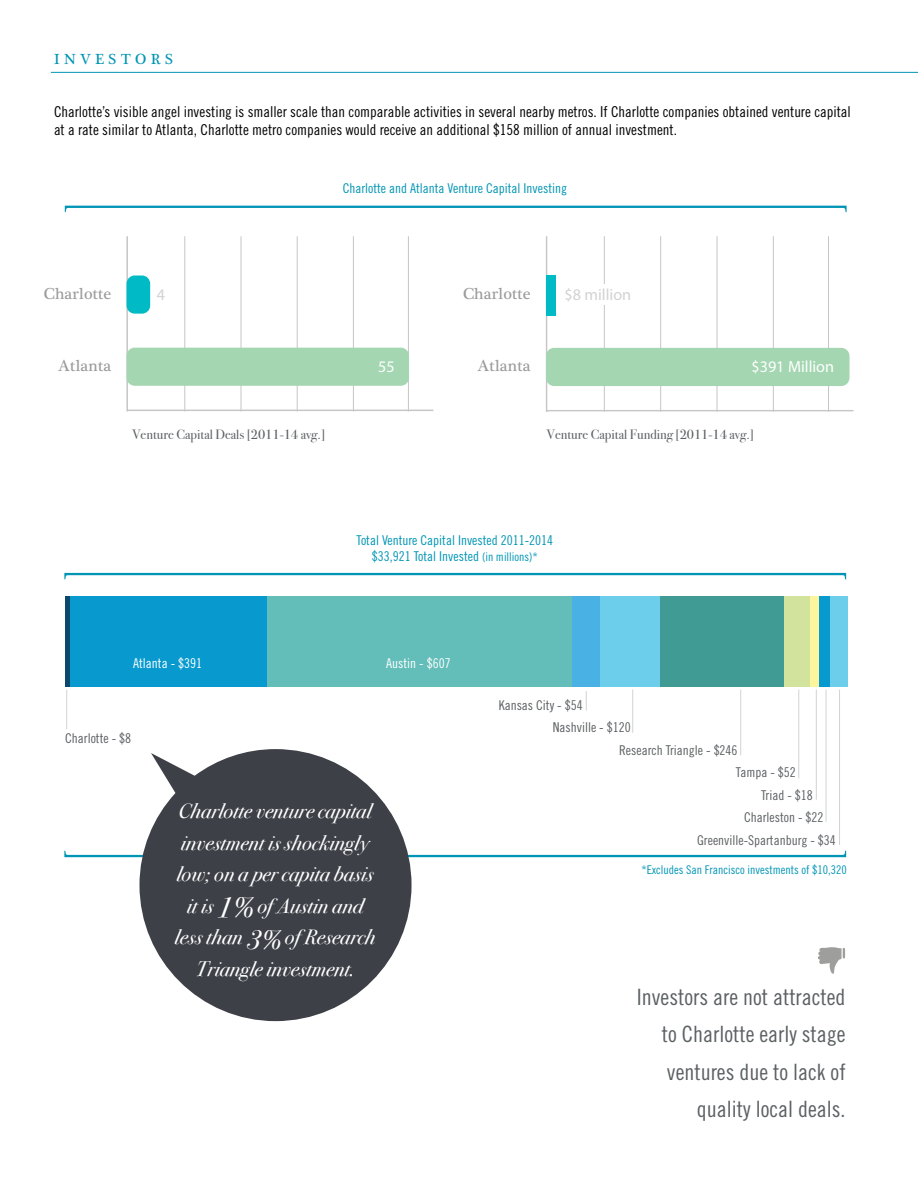
<style>
.page{position:relative;width:918px;height:1188px;background:#fff}
.page>*{position:absolute;margin:0;border:0;box-sizing:border-box;transform-origin:0 0}
.t1{font:22.5px/37.5px "Trade Gothic Cond Eighteen";color:#5b6062;text-align:right}
.t2{font:italic 21px/31.5px "Bodoni Svty Two ITCTT";color:#fff;text-align:center}
.t3{font:16.2px "Plantagenet Cherokee";color:#9c9b9b}
.t4{font:16.2px "Myriad Pro";color:#fff}
.t5{font:16.2px "Myriad Pro";color:#d2d2d2}
.t6{font:15px/18px "Trade Gothic Cond Eighteen";color:#000}
.t7{font:15px "Plantagenet Cherokee";letter-spacing:.3em;color:#0095b4}
.t8{font:13.5px "Trade Gothic Cond Eighteen";color:#5b6062}
.t9{font:13.5px/16.2px "Trade Gothic Cond Eighteen";color:#0095b4;text-align:center}
.t10{font:13.5px "Bodoni Svty Two ITCTT";color:#5b6062}
.t11{font:13.5px "Trade Gothic Cond Eighteen";color:#fff}
.t12{font:12px "Trade Gothic Cond Eighteen";color:#0095b4}
.s1{font-size:12px}
.s2{font-size:28.5px}
.s3{font-size:27px}
</style>
<div class="page">
<div style="left:830px;top:596px;width:17px;height:91px;background:#6dceec"></div>
<div style="left:819px;top:596px;width:11px;height:91px;background:#089acf"></div>
<div style="left:810px;top:596px;width:9px;height:91px;background:#fdf59d"></div>
<div style="left:784px;top:596px;width:26px;height:91px;background:#d1e39d"></div>
<div style="left:660px;top:596px;width:124px;height:91px;background:#409b94"></div>
<div style="left:599px;top:596px;width:61px;height:91px;background:#6dceec"></div>
<div style="left:572px;top:596px;width:27px;height:91px;background:#4ab1e4"></div>
<div style="left:266px;top:596px;width:306px;height:91px;background:#63beba"></div>
<div style="left:69px;top:596px;width:197px;height:91px;background:#089acf"></div>
<hr style="left:65px;top:596px;width:4px;height:91px;background:#0b486b">
<hr style="left:51px;top:72px;width:867px;height:1px;background:#0095b4">
<hr style="left:66px;top:690px;width:1px;height:39px;background:#d1d3d4">
<hr style="left:798px;top:690px;width:1px;height:89px;background:#d1d3d4">
<hr style="left:816px;top:690px;width:1px;height:110px;background:#d1d3d4">
<hr style="left:826px;top:690px;width:1px;height:132px;background:#d1d3d4">
<hr style="left:839px;top:690px;width:1px;height:155px;background:#d1d3d4">
<svg style="left:586px;top:691px;width:1px;height:20px"></svg>
<hr style="left:632px;top:690px;width:1px;height:43px;background:#d1d3d4">
<hr style="left:740px;top:690px;width:1px;height:65px;background:#d1d3d4">
<svg style="left:818px;top:947px;width:27px;height:27px"></svg>
<hr style="left:127px;top:410px;width:306px;height:1px;background:#c7c6c5">
<hr style="left:126px;top:236px;width:2px;height:176px;background:#c7c6c5">
<hr style="left:353px;top:236px;width:1px;height:176px;background:#c7c6c5">
<hr style="left:297px;top:236px;width:1px;height:176px;background:#c7c6c5">
<hr style="left:408px;top:236px;width:1px;height:176px;background:#c7c6c5">
<hr style="left:241px;top:236px;width:1px;height:176px;background:#c7c6c5">
<hr style="left:185px;top:236px;width:1px;height:176px;background:#c7c6c5">
<div style="left:127px;top:276px;width:23px;height:38px;background:#00bbc5;border-radius:8px"></div>
<div style="left:127px;top:348px;width:282px;height:38px;background:#a3d6b1;border-radius:8px"></div>
<hr style="left:547px;top:410px;width:307px;height:1px;background:#c7c6c5">
<hr style="left:546px;top:236px;width:1px;height:176px;background:#c7c6c5">
<hr style="left:773px;top:236px;width:1px;height:176px;background:#c7c6c5">
<hr style="left:717px;top:236px;width:1px;height:176px;background:#c7c6c5">
<hr style="left:828px;top:236px;width:1px;height:176px;background:#c7c6c5">
<hr style="left:660px;top:236px;width:1px;height:176px;background:#c7c6c5">
<hr style="left:604px;top:236px;width:1px;height:176px;background:#c7c6c5">
<div style="left:546px;top:348px;width:303px;height:38px;background:#a3d6b1;border-radius:8px"></div>
<div style="left:546px;top:275px;width:10px;height:41px;background:#00bbc5"></div>
<div style="left:562px;top:285px;width:51px;height:20px;background:#fff"></div>
<svg style="left:65px;top:206px;width:782px;height:6px"></svg>
<svg style="left:64px;top:573px;width:782px;height:6px"></svg>
<svg style="left:64px;top:851px;width:782px;height:6px"></svg>
<svg style="left:139px;top:749px;width:273px;height:272px;fill:#3d4047"></svg>
<p class="t7" style="left:54px;top:51px;width:121px">INVESTORS</p>
<p class="t6" style="left:54px;top:102px;width:798px">Charlotte’s visible angel investing is smaller scale than comparable activities in several nearby metros. If Charlotte companies obtained venture capital at a rate similar to Atlanta, Charlotte metro companies would receive an additional $158 million of annual investment.</p>
<p class="t9" style="left:343px;top:180px;width:226px">Charlotte and Atlanta Venture Capital Investing</p>
<p class="t3" style="left:44px;top:284px;width:69px">Charlotte</p>
<p class="t5" style="left:157px;top:284px;width:10px">4</p>
<p class="t3" style="left:463px;top:284px;width:69px">Charlotte</p>
<p class="t5" style="left:565px;top:284px;width:68px">$8 million</p>
<p class="t3" style="left:58px;top:356px;width:55px">Atlanta</p>
<p class="t4" style="left:378px;top:357px;width:18px">55</p>
<p class="t3" style="left:478px;top:356px;width:55px">Atlanta</p>
<p class="t4" style="left:751px;top:357px;width:84px">$391 Million</p>
<p class="t10" style="left:132px;top:423px;width:195px">Venture Capital Deals [2011-14 avg.]</p>
<p class="t10" style="left:546px;top:423px;width:209px">Venture Capital Funding [2011-14 avg.]</p>
<p class="t9" style="left:357px;top:532px;width:198px">Total Venture Capital Invested 2011-2014 $33,921 Total Invested <span class="s1">(in millions)*</span></p>
<p class="t11" style="left:133px;top:655px;width:70px">Atlanta - $391</p>
<p class="t11" style="left:386px;top:655px;width:66px">Austin - $607</p>
<p class="t8" style="left:65px;top:730px;width:67px">Charlotte - $8</p>
<h2 class="t2" style="left:175px;top:794px;width:202px">Charlotte venture capital investment is shockingly low; on a per capita basis it is <span class="s2">1%</span> of Austin and less than <span class="s3">3%</span> of Research<br>Triangle investment.</h2>
<p class="t8" style="left:499px;top:697px;width:85px">Kansas City - $54</p>
<p class="t8" style="left:553px;top:719px;width:79px">Nashville - $120</p>
<p class="t8" style="left:619px;top:742px;width:120px">Research Triangle - $246</p>
<p class="t8" style="left:736px;top:765px;width:61px">Tampa - $52</p>
<p class="t8" style="left:761px;top:787px;width:53px">Triad - $18</p>
<p class="t8" style="left:744px;top:809px;width:81px">Charleston - $22</p>
<p class="t8" style="left:697px;top:832px;width:140px">Greenville-Spartanburg - $34</p>
<p class="t12" style="left:641px;top:862px;width:207px">*Excludes San Francisco investments of $10,320</p>
<h1 class="t1" style="left:637px;top:978px;width:210px">Investors are not attracted to Charlotte early stage ventures due to lack of quality local deals.</h1>
</div>
